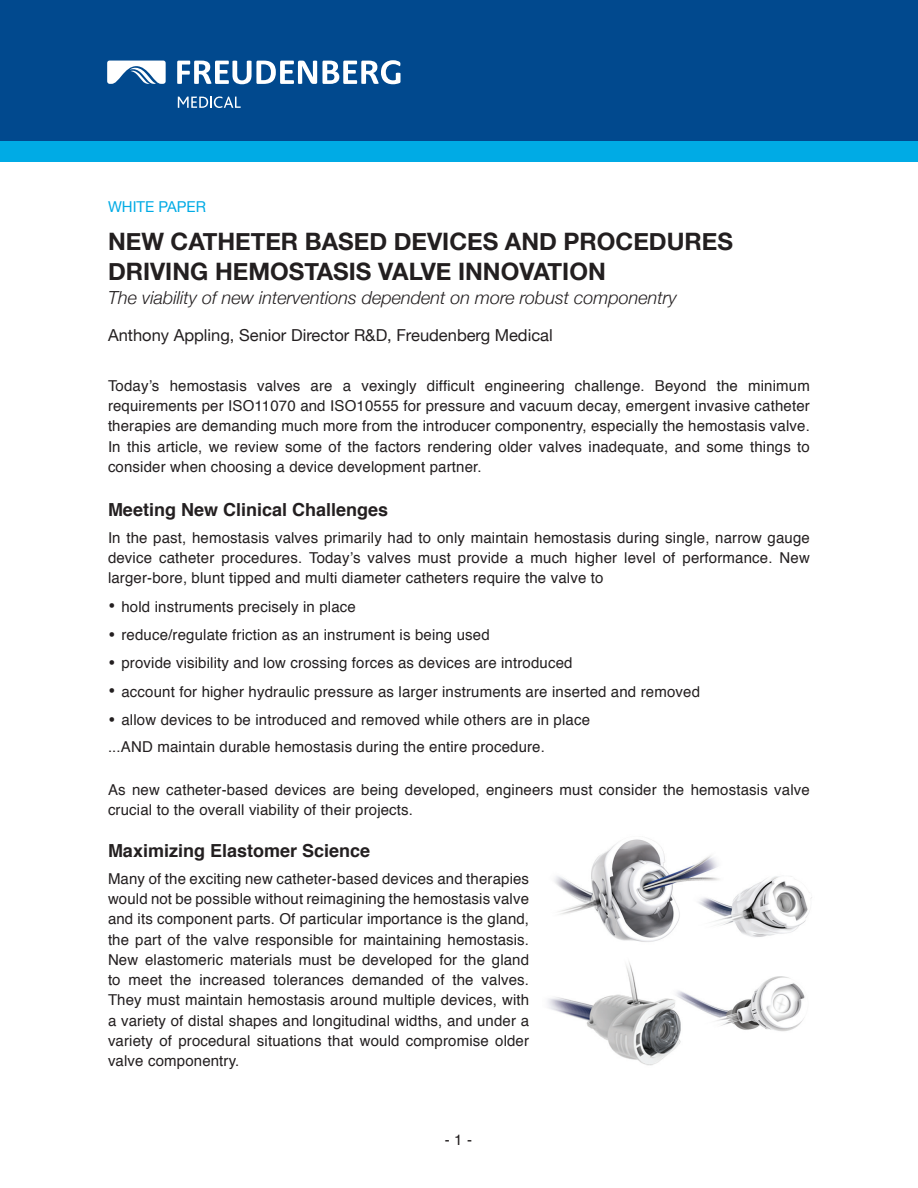
<style>
.page{position:relative;width:918px;height:1188px;background:#fff}
.page>*{position:absolute;margin:0;border:0;box-sizing:border-box;transform-origin:0 0}
.Heading_1{font:700 24px "Helvetica Neue";color:#231f20}
.Heading_1-2{font:italic 300 18px "Helvetica Neue";color:#231f20}
.Heading_2{font:700 18px "Helvetica";color:#231f20}
.Heading_1-3{font:16.5px "Helvetica Neue";color:#231f20}
.t1{font:15px/20.2px "Helvetica";letter-spacing:.01em;color:#231f20;text-align:justify}
.Heading_1-4{font:15px "Helvetica Neue";color:#00abe5}
.s1{font-size:21px}
</style>
<div class="page">
<img style="left:547px;top:838px;width:265px;height:228px">
<div style="left:0;top:0;width:918px;height:162px;background:#01498e"></div>
<svg style="left:177px;top:60px;width:224px;height:24px"></svg>
<svg style="left:107px;top:61px;width:59px;height:23px"></svg>
<svg style="left:178px;top:97px;width:63px;height:11px"></svg>
<div style="left:0;top:142px;width:918px;height:20px;background:#00abe5"></div>
<p class="Heading_1-4" style="left:108px;top:196px;width:100px">WHITE PAPER</p>
<p class="Heading_1" style="left:108px;top:222px;width:626px">NEW CATHETER BASED DEVICES AND PROCEDURES</p>
<p class="Heading_1" style="left:108px;top:252px;width:499px">DRIVING HEMOSTASIS VALVE INNOVATION</p>
<p class="Heading_1-2" style="left:108px;top:283px;width:570px">The viability of new interventions dependent on more robust componentry</p>
<p class="Heading_1-3" style="left:108px;top:323px;width:446px">Anthony Appling, Senior Director R&amp;D, Freudenberg Medical</p>
<p class="t1" style="left:108px;top:376px;width:703px">Today’s hemostasis valves are a vexingly difficult engineering challenge. Beyond the minimum requirements per ISO11070 and ISO10555 for pressure and vacuum decay, emergent invasive catheter therapies are demanding much more from the introducer componentry, especially the hemostasis valve.<br>In this article, we review some of the factors rendering older valves inadequate, and some things to consider when choosing a device development partner.</p>
<p class="Heading_2" style="left:108px;top:495px;width:282px">Meeting New Clinical Challenges</p>
<p class="t1" style="left:108px;top:528px;width:703px">In the past, hemostasis valves primarily had to only maintain hemostasis during single, narrow gauge device catheter procedures. Today’s valves must provide a much higher level of performance. New larger-bore, blunt tipped and multi diameter catheters require the valve to</p>
<p class="t1" style="left:108px;top:597px;width:249px"><span class="s1">•</span> hold instruments precisely in place</p>
<p class="t1" style="left:108px;top:625px;width:383px"><span class="s1">•</span> reduce/regulate friction as an instrument is being used</p>
<p class="t1" style="left:108px;top:653px;width:466px"><span class="s1">•</span> provide visibility and low crossing forces as devices are introduced</p>
<p class="t1" style="left:108px;top:682px;width:594px"><span class="s1">•</span> account for higher hydraulic pressure as larger instruments are inserted and removed</p>
<p class="t1" style="left:108px;top:710px;width:484px"><span class="s1">•</span> allow devices to be introduced and removed while others are in place</p>
<p class="t1" style="left:108px;top:737px;width:438px">...AND maintain durable hemostasis during the entire procedure.</p>
<p class="t1" style="left:108px;top:780px;width:703px">As new catheter-based devices are being developed, engineers must consider the hemostasis valve crucial to the overall viability of their projects.</p>
<p class="Heading_2" style="left:108px;top:836px;width:264px">Maximizing Elastomer Science</p>
<p class="t1" style="left:108px;top:869px;width:423px">Many of the exciting new catheter-based devices and therapies would not be possible without reimagining the hemostasis valve and its component parts. Of particular importance is the gland, the part of the valve responsible for maintaining hemostasis.<br>New elastomeric materials must be developed for the gland to meet the increased tolerances demanded of the valves.<br>They must maintain hemostasis around multiple devices, with a variety of distal shapes and longitudinal widths, and under a variety of procedural situations that would compromise older valve componentry.</p>
<p class="t1" style="left:445px;top:1130px;width:29px">- 1 -</p>
</div>
